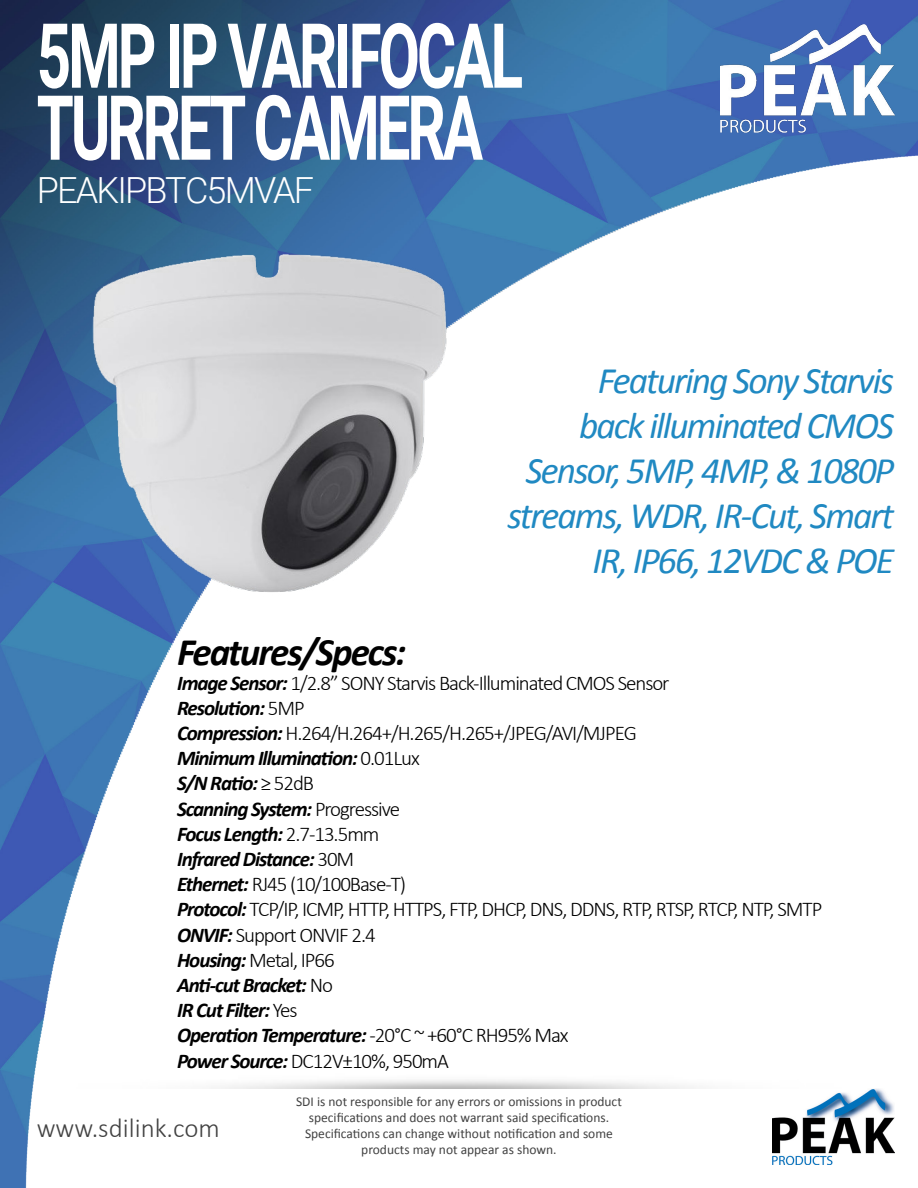
<style>
.page{position:relative;width:918px;height:1188px;background:#fff}
.page>*{position:absolute;margin:0;border:0;box-sizing:border-box;transform-origin:0 0}
.t1{font:700 90px/72px "Roboto";letter-spacing:-.05em;color:#fff;scale:.67 1}
.t2{font:italic 700 39px "Calibri";letter-spacing:-.05em;color:#000}
.t3{font:italic 37.5px/45px "Calibri";letter-spacing:-.05em;color:#2089c2;text-align:right}
.t4{font:300 36px "Roboto";letter-spacing:-.05em;color:#fff}
.t5{font:300 27px "Calibri";color:#424242}
.t6{font:300 21px/25.2px "Calibri";letter-spacing:-.05em;color:#000}
.t7{font:13.5px/16.2px "Calibri";color:#424242;text-align:center}
.s1{font-weight:700;font-style:italic}
</style>
<div class="page">
<img style="left:0;top:0;width:918px;height:1188px">
<img style="left:720px;top:25px;width:174px;height:109px">
<img style="left:772px;top:1088px;width:122px;height:77px">
<img style="left:77px;top:1074px;width:764px;height:14px">
<img style="left:60px;top:243px;width:412px;height:361px">
<h1 class="t1" style="left:37px;top:16px;width:727px">5MP IP VARIFOCAL<br>TURRET CAMERA</h1>
<h3 class="t4" style="left:37px;top:165px;width:279px">PEAKIPBTC5MVAF</h3>
<h3 class="t3" style="left:508px;top:357px;width:388px">Featuring Sony Starvis<br>back illuminated CMOS<br>Sensor, 5MP, 4MP, &amp; 1080P streams, WDR, IR-Cut, Smart<br>IR, IP66, 12VDC &amp; POE</h3>
<h2 class="t2" style="left:177px;top:627px;width:231px">Features/Specs:</h2>
<p class="t6" style="left:177px;top:670px;width:647px"><span class="s1">Image Sensor:</span> 1/2.8” SONY Starvis Back-Illuminated CMOS Sensor<br><span class="s1">Resolution:</span> 5MP<br><span class="s1">Compression:</span> H.264/H.264+/H.265/H.265+/JPEG/AVI/MJPEG<br><span class="s1">Minimum Illumination:</span> 0.01Lux<br><span class="s1">S/N Ratio:</span> ≥ 52dB<br><span class="s1">Scanning System:</span> Progressive<br><span class="s1">Focus Length:</span> 2.7-13.5mm<br><span class="s1">Infrared Distance:</span> 30M<br><span class="s1">Ethernet:</span> RJ45 (10/100Base-T)<br><span class="s1">Protocol:</span> TCP/IP, ICMP, HTTP, HTTPS, FTP, DHCP, DNS, DDNS, RTP, RTSP, RTCP, NTP, SMTP <span class="s1">ONVIF:</span> Support ONVIF 2.4<br><span class="s1">Housing:</span> Metal, IP66<br><span class="s1">Anti-cut Bracket:</span> No<br><span class="s1">IR Cut Filter:</span> Yes<br><span class="s1">Operation Temperature:</span> -20°C ~ +60°C RH95% Max<br><span class="s1">Power Source:</span> DC12V±10%, 950mA</p>
<p class="t5" style="left:37px;top:1112px;width:185px">www.sdilink.com</p>
<p class="t7" style="left:296px;top:1093px;width:327px">SDI is not responsible for any errors or omissions in product specifications and does not warrant said specifications.<br>Specifications can change without notification and some products may not appear as shown.</p>
</div>
